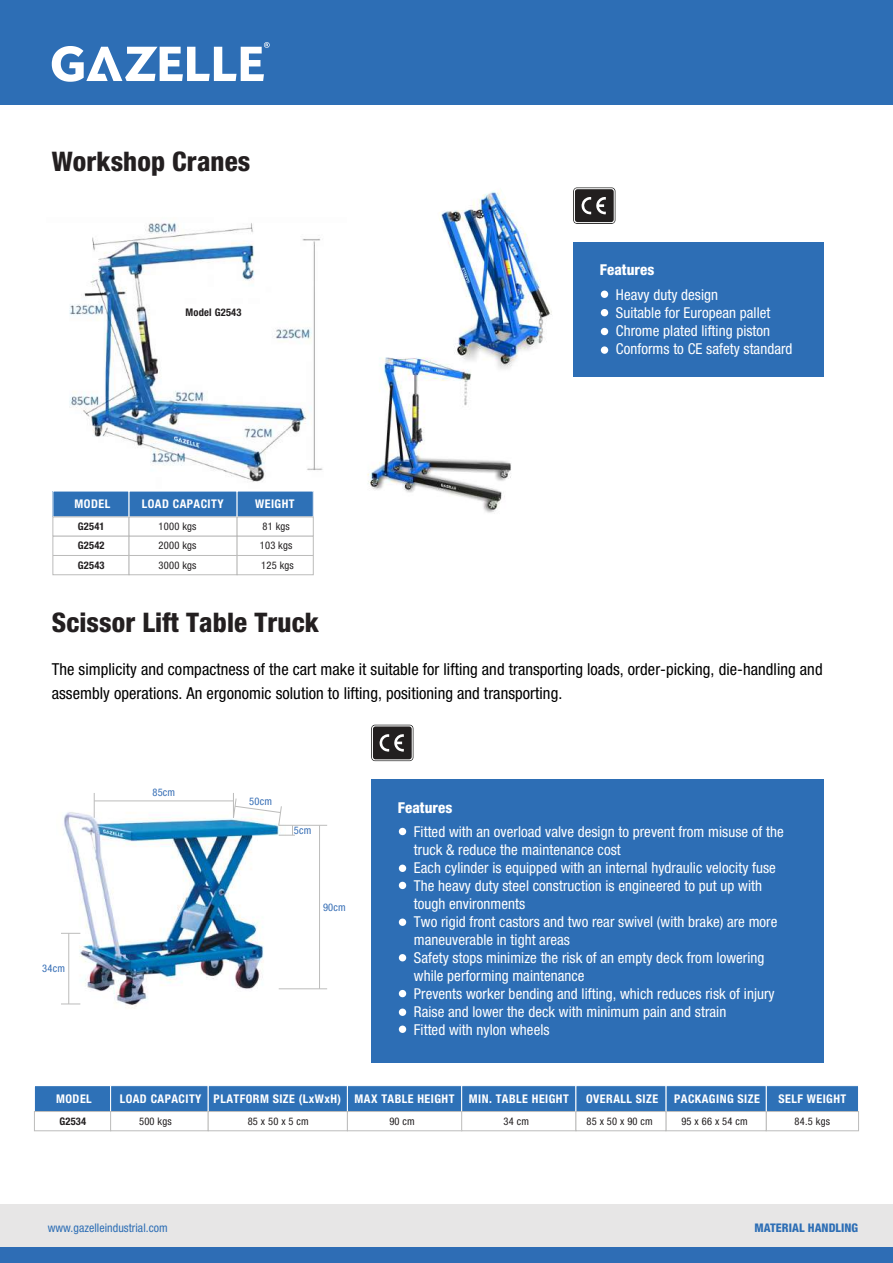
<style>
.page{position:relative;width:893px;height:1263px;background:#fff}
.page>*{position:absolute;margin:0;border:0;box-sizing:border-box;transform-origin:0 0}
.t1{font:800 condensed 27px "Helvetica Neue LT Std";letter-spacing:.005em;color:#231f20}
.t2{font:condensed 16.5px/24px "Helvetica Neue LT Std";letter-spacing:.005em;color:#000}
.t3{font:condensed 15px/18px "Helvetica Neue LT Std";letter-spacing:.005em;color:#fff}
.t4{font:800 condensed 15px "Helvetica Neue LT Std";letter-spacing:.005em;color:#fff}
.t5{font:700 condensed 12px "Helvetica Neue LT Std";letter-spacing:.04em;color:#fff}
.t6{font:condensed 11.85px "Helvetica Neue LT Std";letter-spacing:.005em;color:#2d6eb5}
.t7{font:800 condensed 11.85px "Helvetica Neue LT Std";letter-spacing:.005em;color:#2d6eb5}
.t8{font:condensed 10.5px "Helvetica Neue LT Std";letter-spacing:.02em;color:#221f20}
.t9{font:700 condensed 10.5px "Helvetica Neue LT Std";letter-spacing:.02em;color:#221f20}
.t10{font:condensed 10.5px "Helvetica Neue LT Std";letter-spacing:.02em;color:#366eb5}
</style>
<div class="page">
<img style="left:367px;top:357px;width:144px;height:156px">
<img style="left:437px;top:191px;width:115px;height:184px">
<img style="left:52px;top:222px;width:271px;height:276px">
<div style="left:53px;top:491px;width:76px;height:26px;background:#2e71b7"></div>
<div style="left:53px;top:517px;width:76px;height:19px;border:1px solid #bcbcbb"></div>
<div style="left:129px;top:491px;width:108px;height:26px;background:#2e71b7"></div>
<div style="left:129px;top:517px;width:108px;height:19px;border:1px solid #bcbcbb"></div>
<div style="left:237px;top:491px;width:76px;height:26px;background:#2e71b7"></div>
<div style="left:237px;top:517px;width:76px;height:19px;border:1px solid #bcbcbb"></div>
<div style="left:53px;top:536px;width:76px;height:20px;border:1px solid #bcbcbb"></div>
<div style="left:129px;top:536px;width:108px;height:20px;border:1px solid #bcbcbb"></div>
<div style="left:237px;top:536px;width:76px;height:20px;border:1px solid #bcbcbb"></div>
<div style="left:53px;top:555px;width:76px;height:20px;border:1px solid #bcbcbb"></div>
<div style="left:129px;top:555px;width:108px;height:20px;border:1px solid #bcbcbb"></div>
<div style="left:237px;top:555px;width:76px;height:20px;border:1px solid #bcbcbb"></div>
<div style="left:34px;top:1086px;width:77px;height:25px;background:#2e71b7"></div>
<div style="left:34px;top:1085px;width:77px;height:27px;border:1px solid #fff"></div>
<div style="left:34px;top:1111px;width:77px;height:20px;border:1px solid #bcbcbb"></div>
<div style="left:111px;top:1086px;width:97px;height:25px;background:#2e71b7"></div>
<div style="left:110px;top:1085px;width:99px;height:27px;border:1px solid #fff"></div>
<div style="left:110px;top:1111px;width:98px;height:20px;border:1px solid #bcbcbb"></div>
<div style="left:208px;top:1086px;width:139px;height:25px;background:#2e71b7"></div>
<div style="left:208px;top:1085px;width:140px;height:27px;border:1px solid #fff"></div>
<div style="left:208px;top:1111px;width:140px;height:20px;border:1px solid #bcbcbb"></div>
<div style="left:347px;top:1086px;width:115px;height:25px;background:#2e71b7"></div>
<div style="left:347px;top:1085px;width:115px;height:27px;border:1px solid #fff"></div>
<div style="left:347px;top:1111px;width:115px;height:20px;border:1px solid #bcbcbb"></div>
<div style="left:766px;top:1086px;width:92px;height:25px;background:#2e71b7"></div>
<div style="left:766px;top:1085px;width:93px;height:27px;border:1px solid #fff"></div>
<div style="left:766px;top:1111px;width:93px;height:20px;border:1px solid #bcbcbb"></div>
<div style="left:462px;top:1086px;width:114px;height:25px;background:#2e71b7"></div>
<div style="left:461px;top:1085px;width:115px;height:27px;border:1px solid #fff"></div>
<div style="left:461px;top:1111px;width:115px;height:20px;border:1px solid #bcbcbb"></div>
<div style="left:666px;top:1086px;width:100px;height:25px;background:#2e71b7"></div>
<div style="left:666px;top:1085px;width:100px;height:27px;border:1px solid #fff"></div>
<div style="left:666px;top:1111px;width:100px;height:20px;border:1px solid #bcbcbb"></div>
<div style="left:576px;top:1086px;width:90px;height:25px;background:#2e71b7"></div>
<div style="left:576px;top:1085px;width:90px;height:27px;border:1px solid #fff"></div>
<div style="left:576px;top:1111px;width:90px;height:20px;border:1px solid #bcbcbb"></div>
<div style="left:0;top:1204px;width:893px;height:43px;background:#e7e6e6"></div>
<div style="left:0;top:1247px;width:893px;height:16px;background:#2e6db5"></div>
<div style="left:0;top:0;width:893px;height:105px;background:#2d6eb5"></div>
<svg style="left:52px;top:42px;width:218px;height:40px"></svg>
<div style="left:573px;top:242px;width:251px;height:134px;background:#2d6eb5"></div>
<div style="left:601px;top:291px;width:7px;height:7px;background:#fff;border-radius:50%"></div>
<div style="left:601px;top:346px;width:7px;height:8px;background:#fff;border-radius:50%"></div>
<div style="left:601px;top:328px;width:7px;height:7px;background:#fff;border-radius:50%"></div>
<div style="left:601px;top:309px;width:7px;height:7px;background:#fff;border-radius:50%"></div>
<div style="left:371px;top:779px;width:453px;height:283px;background:#2d6eb5"></div>
<div style="left:399px;top:828px;width:7px;height:7px;background:#fff;border-radius:50%"></div>
<div style="left:399px;top:882px;width:7px;height:7px;background:#fff;border-radius:50%"></div>
<div style="left:399px;top:865px;width:7px;height:7px;background:#fff;border-radius:50%"></div>
<div style="left:399px;top:954px;width:7px;height:7px;background:#fff;border-radius:50%"></div>
<div style="left:399px;top:918px;width:7px;height:8px;background:#fff;border-radius:50%"></div>
<div style="left:399px;top:990px;width:7px;height:7px;background:#fff;border-radius:50%"></div>
<div style="left:399px;top:1008px;width:7px;height:8px;background:#fff;border-radius:50%"></div>
<div style="left:399px;top:1025px;width:7px;height:8px;background:#fff;border-radius:50%"></div>
<svg style="left:573px;top:187px;width:42px;height:37px;background:#504e4e"></svg>
<svg style="left:371px;top:725px;width:42px;height:36px;background:#4f4d4d"></svg>
<img style="left:61px;top:793px;width:225px;height:215px">
<hr style="left:279px;top:825px;width:48px;height:1px;background:#bcbcbb">
<hr style="left:279px;top:988px;width:48px;height:1px;background:#bcbcbb">
<hr style="left:319px;top:825px;width:1px;height:164px;background:#bcbcbb">
<svg style="left:61px;top:933px;width:19px;height:1px"></svg>
<svg style="left:61px;top:1004px;width:19px;height:1px"></svg>
<hr style="left:69px;top:933px;width:1px;height:71px;background:#bcbcbb">
<svg style="left:94px;top:793px;width:1px;height:25px"></svg>
<hr style="left:94px;top:801px;width:139px;height:1px;background:#bcbcbb">
<svg style="left:233px;top:793px;width:62px;height:43px"></svg>
<h1 class="t1" style="left:52px;top:144px;width:200px">Workshop Cranes</h1>
<p class="t9" style="left:186px;top:306px;width:58px">Model G2543</p>
<p class="t5" style="left:75px;top:497px;width:37px">MODEL</p>
<p class="t5" style="left:241px;top:496px;width:35px">SPECS</p>
<p class="t9" style="left:78px;top:520px;width:28px">G2541</p>
<p class="t5" style="left:142px;top:497px;width:83px">LOAD CAPACITY</p>
<p class="t5" style="left:255px;top:496px;width:41px">WEIGHT</p>
<p class="t8" style="left:159px;top:520px;width:39px">1000 kgs</p>
<p class="t8" style="left:262px;top:520px;width:29px">81 kgs</p>
<p class="t9" style="left:78px;top:539px;width:28px">G2542</p>
<p class="t8" style="left:159px;top:539px;width:39px">2000 kgs</p>
<p class="t8" style="left:260px;top:539px;width:34px">103 kgs</p>
<p class="t9" style="left:78px;top:558px;width:28px">G2543</p>
<p class="t8" style="left:159px;top:559px;width:39px">3000 kgs</p>
<p class="t8" style="left:261px;top:559px;width:34px">125 kgs</p>
<h1 class="t1" style="left:52px;top:605px;width:269px">Scissor Lift Table Truck</h1>
<p class="t4" style="left:600px;top:261px;width:56px">Features</p>
<p class="t3" style="left:616px;top:286px;width:178px">Heavy duty design<br>Suitable for European pallet<br>Chrome plated lifting piston<br>Conforms to CE safety standard</p>
<p class="t2" style="left:52px;top:657px;width:772px">The simplicity and compactness of the cart make it suitable for lifting and transporting loads, order-picking, die-handling and assembly operations. An ergonomic solution to lifting, positioning and transporting.</p>
<p class="t10" style="left:42px;top:962px;width:24px">34cm</p>
<p class="t10" style="left:152px;top:786px;width:24px">85cm</p>
<p class="t10" style="left:249px;top:796px;width:24px">50cm</p>
<p class="t10" style="left:294px;top:824px;width:19px">5cm</p>
<p class="t10" style="left:323px;top:901px;width:24px">90cm</p>
<p class="t4" style="left:398px;top:798px;width:56px">Features</p>
<p class="t3" style="left:414px;top:823px;width:371px">Fitted with an overload valve design to prevent from misuse of the truck &amp; reduce the maintenance cost<br>Each cylinder is equipped with an internal hydraulic velocity fuse The heavy duty steel construction is engineered to put up with tough environments<br>Two rigid front castors and two rear swivel (with brake) are more maneuverable in tight areas<br>Safety stops minimize the risk of an empty deck from lowering while performing maintenance<br>Prevents worker bending and lifting, which reduces risk of injury Raise and lower the deck with minimum pain and strain<br>Fitted with nylon wheels</p>
<p class="t5" style="left:469px;top:1091px;width:102px">MIN. TABLE HEIGHT</p>
<p class="t8" style="left:504px;top:1115px;width:27px">34 cm</p>
<p class="t5" style="left:586px;top:1091px;width:74px">OVERALL SIZE</p>
<p class="t8" style="left:586px;top:1115px;width:68px">85 x 50 x 90 cm</p>
<p class="t5" style="left:674px;top:1091px;width:87px">PACKAGING SIZE</p>
<p class="t8" style="left:681px;top:1115px;width:68px">95 x 66 x 54 cm</p>
<p class="t8" style="left:795px;top:1115px;width:37px">84.5 kgs</p>
<p class="t5" style="left:56px;top:1091px;width:37px">MODEL</p>
<p class="t5" style="left:212px;top:1091px;width:35px">SPECS</p>
<p class="t9" style="left:59px;top:1114px;width:28px">G2534</p>
<p class="t5" style="left:120px;top:1091px;width:336px">LOAD CAPACITY PLATFORM SIZE (LxWxH) MAX TABLE HEIGHT</p>
<p class="t5" style="left:778px;top:1091px;width:69px">SELF WEIGHT</p>
<p class="t8" style="left:139px;top:1115px;width:34px">500 kgs</p>
<p class="t8" style="left:248px;top:1115px;width:63px">85 x 50 x 5 cm</p>
<p class="t8" style="left:389px;top:1115px;width:27px">90 cm</p>
<p class="t6" style="left:48px;top:1221px;width:122px">www.gazelleindustrial.com</p>
<p class="t7" style="left:755px;top:1221px;width:105px">MATERIAL HANDLING</p>
</div>
